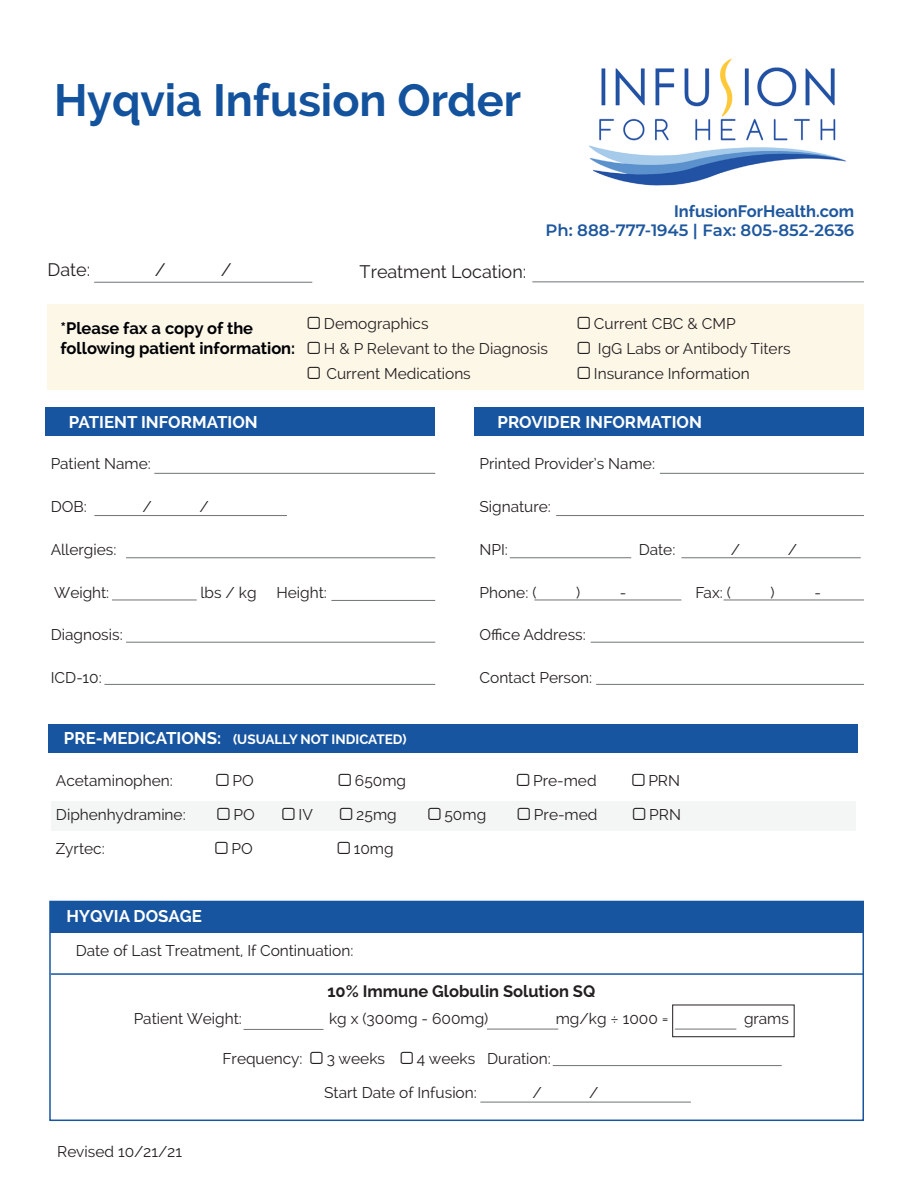
<style>
.page{position:relative;width:918px;height:1188px;background:#fff}
.page>*{position:absolute;margin:0;border:0;box-sizing:border-box;transform-origin:0 0}
.t1{font:700 45px "Raleway";color:#13529d}
.t2{font:18px "Raleway";color:#231f20}
.t3{font:700 16.95px "Raleway";color:#fff}
.t4{font:700 16.5px/19.8px "Raleway";color:#000105}
.t5{font:600 16.5px "Montserrat";color:#1e579e}
.t6{font:700 16.5px "Raleway";color:#231f20}
.t7{font:700 16.5px "Raleway";color:#1e579e}
.t8{font:15.45px/33.8px "Raleway";color:#231f20}
.t9{font:700 13.5px "Raleway";color:#fff}
.s1{font-size:16.95px}
</style>
<div class="page">
<img style="left:589px;top:58px;width:258px;height:128px">
<hr style="left:94px;top:282px;width:218px;height:1px;background:#707475">
<hr style="left:154px;top:473px;width:281px;height:1px;background:#707475">
<hr style="left:94px;top:515px;width:193px;height:1px;background:#707475">
<hr style="left:126px;top:557px;width:309px;height:1px;background:#707475">
<hr style="left:112px;top:600px;width:85px;height:1px;background:#707475">
<div style="left:45px;top:407px;width:390px;height:29px;background:#1855a1"></div>
<hr style="left:331px;top:600px;width:104px;height:1px;background:#707475">
<hr style="left:126px;top:642px;width:309px;height:1px;background:#707475">
<hr style="left:104px;top:684px;width:331px;height:1px;background:#707475">
<hr style="left:660px;top:473px;width:204px;height:1px;background:#707475">
<hr style="left:556px;top:515px;width:308px;height:1px;background:#707475">
<hr style="left:510px;top:557px;width:121px;height:1px;background:#707475">
<hr style="left:534px;top:600px;width:147px;height:1px;background:#707475">
<div style="left:474px;top:407px;width:390px;height:29px;background:#1855a1"></div>
<hr style="left:591px;top:642px;width:273px;height:1px;background:#707475">
<hr style="left:596px;top:684px;width:268px;height:1px;background:#707475">
<hr style="left:724px;top:600px;width:140px;height:1px;background:#707475">
<hr style="left:681px;top:557px;width:180px;height:1px;background:#707475">
<div style="left:48px;top:724px;width:810px;height:28px;background:#1855a1"></div>
<div style="left:52px;top:801px;width:804px;height:30px;background:#f4f5f5"></div>
<hr style="left:532px;top:281px;width:332px;height:1px;background:#707475">
<div style="left:48px;top:304px;width:816px;height:85px;background:#fdf7e8"></div>
<div style="left:50px;top:901px;width:813px;height:32px;background:#1855a1"></div>
<div style="left:49px;top:901px;width:815px;height:220px;border:2px solid #1855a1"></div>
<hr style="left:553px;top:1065px;width:229px;height:1px;background:#707475">
<hr style="left:244px;top:1029px;width:80px;height:1px;background:#707475">
<hr style="left:487px;top:1029px;width:71px;height:1px;background:#707475">
<hr style="left:675px;top:1029px;width:61px;height:1px;background:#707475">
<hr style="left:480px;top:1102px;width:211px;height:1px;background:#707475">
<div style="left:672px;top:1005px;width:123px;height:32px;border:1px solid #231f20"></div>
<hr style="left:51px;top:973px;width:812px;height:2px;background:#1855a1">
<h1 class="t1" style="left:54px;top:74px;width:469px">Hyqvia Infusion Order</h1>
<p class="t2" style="left:48px;top:259px;width:44px">Date:</p>
<p class="t2" style="left:155px;top:259px;width:12px">/</p>
<p class="t2" style="left:221px;top:259px;width:12px">/</p>
<p class="t2" style="left:360px;top:261px;width:168px">Treatment Location:</p>
<p class="t7" style="left:674px;top:201px;width:182px">InfusionForHealth.com</p>
<p class="t5" style="left:545px;top:219px;width:310px">Ph: 888-777-1945 | Fax: 805-852-2636</p>
<p class="t4" style="left:60px;top:318px;width:236px">*Please fax a copy of the following patient information:</p>
<p class="t8" style="left:324px;top:307px;width:106px">Demographics</p>
<p class="t8" style="left:594px;top:307px;width:143px">Current CBC &amp; CMP</p>
<p class="t8" style="left:324px;top:332px;width:225px">H &amp; P Relevant to the Diagnosis</p>
<p class="t8" style="left:598px;top:332px;width:194px">IgG Labs or Antibody Titers</p>
<p class="t8" style="left:326px;top:356px;width:146px">Current Medications</p>
<p class="t8" style="left:594px;top:356px;width:157px">Insurance Information</p>
<p class="t3" style="left:69px;top:413px;width:190px">PATIENT INFORMATION</p>
<p class="t8" style="left:51px;top:447px;width:102px">Patient Name:</p>
<p class="t8" style="left:51px;top:490px;width:38px">DOB:</p>
<p class="t8" style="left:142px;top:490px;width:11px">/</p>
<p class="t8" style="left:199px;top:490px;width:11px">/</p>
<p class="t8" style="left:51px;top:532px;width:67px">Allergies:</p>
<p class="t8" style="left:54px;top:575px;width:57px">Weight:</p>
<p class="t8" style="left:201px;top:575px;width:58px">lbs / kg</p>
<p class="t8" style="left:276px;top:575px;width:52px">Height:</p>
<p class="t8" style="left:51px;top:618px;width:74px">Diagnosis:</p>
<p class="t8" style="left:51px;top:661px;width:53px">ICD-10:</p>
<p class="t3" style="left:498px;top:413px;width:206px">PROVIDER INFORMATION</p>
<p class="t8" style="left:480px;top:447px;width:177px">Printed Provider’s Name:</p>
<p class="t8" style="left:480px;top:490px;width:73px">Signature:</p>
<p class="t8" style="left:480px;top:532px;width:30px">NPI:</p>
<p class="t8" style="left:639px;top:532px;width:38px">Date:</p>
<p class="t8" style="left:731px;top:532px;width:11px">/</p>
<p class="t8" style="left:788px;top:532px;width:11px">/</p>
<p class="t8" style="left:480px;top:575px;width:58px">Phone: (</p>
<p class="t8" style="left:576px;top:575px;width:6px">)</p>
<p class="t8" style="left:620px;top:575px;width:8px">-</p>
<p class="t8" style="left:695px;top:575px;width:37px">Fax: (</p>
<p class="t8" style="left:771px;top:575px;width:6px">)</p>
<p class="t8" style="left:814px;top:575px;width:8px">-</p>
<p class="t8" style="left:480px;top:618px;width:108px">Office Address:</p>
<p class="t8" style="left:480px;top:661px;width:114px">Contact Person:</p>
<p class="t9" style="left:64px;top:732px;width:344px"><span class="s1">PRE-MEDICATIONS:</span> (USUALLY NOT INDICATED)</p>
<p class="t8" style="left:56px;top:764px;width:118px">Acetaminophen:</p>
<p class="t8" style="left:233px;top:764px;width:23px">PO</p>
<p class="t8" style="left:355px;top:764px;width:53px">650mg</p>
<p class="t8" style="left:533px;top:764px;width:65px">Pre-med</p>
<p class="t8" style="left:648px;top:764px;width:33px">PRN</p>
<p class="t8" style="left:56px;top:798px;width:131px">Diphenhydramine:</p>
<p class="t8" style="left:234px;top:798px;width:23px">PO</p>
<p class="t8" style="left:299px;top:798px;width:16px">IV</p>
<p class="t8" style="left:356px;top:798px;width:42px">25mg</p>
<p class="t8" style="left:444px;top:798px;width:43px">50mg</p>
<p class="t8" style="left:534px;top:798px;width:65px">Pre-med</p>
<p class="t8" style="left:649px;top:798px;width:33px">PRN</p>
<p class="t8" style="left:56px;top:831px;width:50px">Zyrtec:</p>
<p class="t8" style="left:232px;top:831px;width:23px">PO</p>
<p class="t8" style="left:354px;top:831px;width:41px">10mg</p>
<p class="t3" style="left:67px;top:907px;width:137px">HYQVIA DOSAGE</p>
<p class="t8" style="left:76px;top:934px;width:279px">Date of Last Treatment, If Continuation:</p>
<p class="t6" style="left:328px;top:981px;width:269px">10% Immune Globulin Solution SQ</p>
<p class="t8" style="left:134px;top:1002px;width:110px">Patient Weight:</p>
<p class="t8" style="left:329px;top:1002px;width:161px">kg x (300mg - 600mg)</p>
<p class="t8" style="left:556px;top:1002px;width:114px">mg/kg ÷ 1000 =</p>
<p class="t8" style="left:744px;top:1002px;width:47px">grams</p>
<p class="t8" style="left:223px;top:1042px;width:82px">Frequency:</p>
<p class="t8" style="left:327px;top:1042px;width:60px">3 weeks</p>
<p class="t8" style="left:324px;top:1042px;width:228px;text-indent:93px">4 weeks Duration:<br>Start Date of Infusion:</p>
<p class="t8" style="left:532px;top:1076px;width:11px">/</p>
<p class="t8" style="left:589px;top:1076px;width:11px">/</p>
<p class="t8" style="left:57px;top:1135px;width:126px">Revised 10/21/21</p>
</div>
